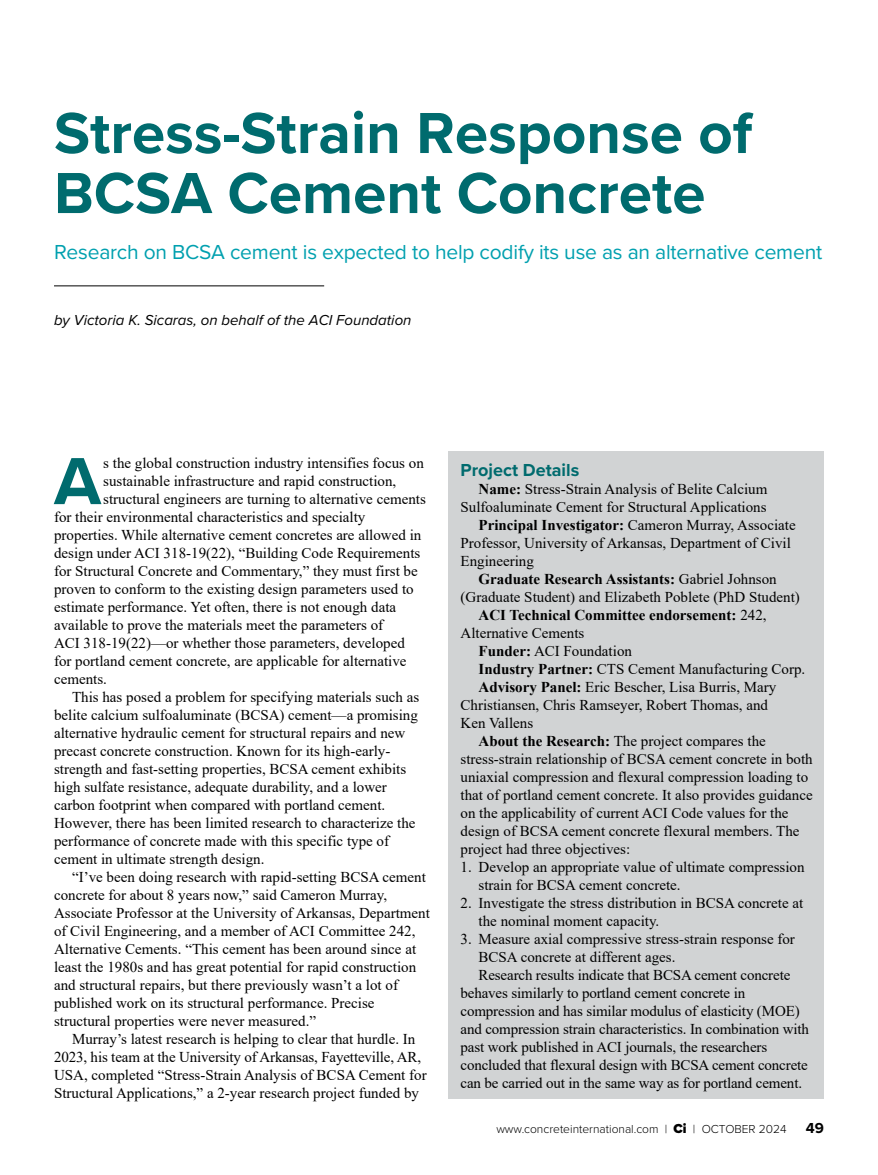
<style>
.page{position:relative;width:878px;height:1175px;background:#fff}
.page>*{position:absolute;margin:0;border:0;box-sizing:border-box;transform-origin:0 0}
.t1{font:700 69px "Proxima Nova";color:#006b6e}
.t2{font:700 60px/60px "Proxima Nova";color:#006b6e}
.t3{font:21px "Proxima Nova";letter-spacing:-.01em;color:#00a0af}
.t4{font:700 18px "Proxima Nova";color:#006b6e}
.t5{font:15px/18px "Times New Roman";color:#000}
.t6{font:700 15px "Times New Roman";color:#000}
.t7{font:italic 15px "Proxima Nova";color:#000}
.t8{font:700 15px "Proxima Nova";color:#000}
.t9{font:300 12px "Proxima Nova";color:#000}
.s1{font-weight:700}
.s2{font-weight:400}
.s3{font-weight:900;font-size:13.5px}
</style>
<div class="page">
<hr style="left:54px;top:286px;width:270px;height:1px;background:#000">
<div style="left:449px;top:451px;width:375px;height:647px;background:#d1d3d4"></div>
<h2 class="t2" style="left:54px;top:102px;width:699px">Stress-Strain Response of<br>BCSA Cement Concrete</h2>
<h3 class="t3" style="left:54px;top:236px;width:769px">Research on BCSA cement is expected to help codify its use as an alternative cement</h3>
<p class="t7" style="left:54px;top:309px;width:359px">by Victoria K. Sicaras, on behalf of the ACI Foundation</p>
<h1 class="t1" style="left:54px;top:429px;width:49px">A</h1>
<p class="t5" style="left:103px;top:453px;width:322px">s the global construction industry intensifies focus on</p>
<p class="t5" style="left:103px;top:471px;width:294px">sustainable infrastructure and rapid construction,</p>
<p class="t5" style="left:103px;top:489px;width:324px">structural engineers are turning to alternative cements</p>
<p class="t5" style="left:54px;top:507px;width:313px">for their environmental characteristics and specialty</p>
<p class="t5" style="left:54px;top:525px;width:369px">properties. While alternative cement concretes are allowed in</p>
<p class="t5" style="left:54px;top:543px;width:368px">design under ACI 318-19(22), “Building Code Requirements</p>
<p class="t5" style="left:54px;top:561px;width:365px">for Structural Concrete and Commentary,” they must first be</p>
<p class="t5" style="left:54px;top:579px;width:361px">proven to conform to the existing design parameters used to</p>
<p class="t5" style="left:54px;top:597px;width:344px">estimate performance. Yet often, there is not enough data</p>
<p class="t5" style="left:54px;top:615px;width:331px">available to prove the materials meet the parameters of</p>
<p class="t5" style="left:54px;top:633px;width:352px">ACI 318-19(22)—or whether those parameters, developed</p>
<p class="t5" style="left:54px;top:651px;width:354px">for portland cement concrete, are applicable for alternative</p>
<p class="t5" style="left:54px;top:669px;width:54px">cements.</p>
<p class="t5" style="left:72px;top:687px;width:349px">This has posed a problem for specifying materials such as</p>
<p class="t5" style="left:54px;top:705px;width:365px">belite calcium sulfoaluminate (BCSA) cement—a promising</p>
<p class="t5" style="left:54px;top:723px;width:353px">alternative hydraulic cement for structural repairs and new</p>
<p class="t5" style="left:54px;top:741px;width:338px">precast concrete construction. Known for its high-early-</p>
<p class="t5" style="left:54px;top:759px;width:354px">strength and fast-setting properties, BCSA cement exhibits</p>
<p class="t5" style="left:54px;top:777px;width:334px">high sulfate resistance, adequate durability, and a lower</p>
<p class="t5" style="left:54px;top:795px;width:333px">carbon footprint when compared with portland cement.</p>
<p class="t5" style="left:54px;top:813px;width:363px">However, there has been limited research to characterize the</p>
<p class="t5" style="left:54px;top:831px;width:336px">performance of concrete made with this specific type of</p>
<p class="t5" style="left:54px;top:849px;width:212px">cement in ultimate strength design.</p>
<p class="t5" style="left:72px;top:867px;width:355px">“I’ve been doing research with rapid-setting BCSA cement</p>
<p class="t5" style="left:54px;top:885px;width:334px">concrete for about 8 years now,” said Cameron Murray,</p>
<p class="t5" style="left:54px;top:903px;width:377px">Associate Professor at the University of Arkansas, Department</p>
<p class="t5" style="left:54px;top:921px;width:363px">of Civil Engineering, and a member of ACI Committee 242,</p>
<p class="t5" style="left:54px;top:939px;width:364px">Alternative Cements. “This cement has been around since at</p>
<p class="t5" style="left:54px;top:957px;width:364px">least the 1980s and has great potential for rapid construction</p>
<p class="t5" style="left:54px;top:975px;width:345px">and structural repairs, but there previously wasn’t a lot of</p>
<p class="t5" style="left:54px;top:993px;width:322px">published work on its structural performance. Precise</p>
<p class="t5" style="left:54px;top:1011px;width:263px">structural properties were never measured.”</p>
<p class="t5" style="left:72px;top:1029px;width:345px">Murray’s latest research is helping to clear that hurdle. In</p>
<p class="t5" style="left:54px;top:1047px;width:368px">2023, his team at the University of Arkansas, Fayetteville, AR,</p>
<p class="t5" style="left:54px;top:1065px;width:374px">USA, completed “Stress-Strain Analysis of BCSA Cement for</p>
<p class="t5" style="left:54px;top:1083px;width:366px">Structural Applications,” a 2-year research project funded by</p>
<p class="t4" style="left:460px;top:456px;width:120px">Project Details</p>
<p class="t5" style="left:478px;top:479px;width:290px"><span class="s1">Name:</span> Stress-Strain Analysis of Belite Calcium</p>
<p class="t5" style="left:460px;top:497px;width:307px">Sulfoaluminate Cement for Structural Applications</p>
<p class="t5" style="left:478px;top:515px;width:318px"><span class="s1">Principal Investigator:</span> Cameron Murray, Associate</p>
<p class="t5" style="left:460px;top:533px;width:332px">Professor, University of Arkansas, Department of Civil</p>
<p class="t5" style="left:460px;top:551px;width:75px">Engineering</p>
<p class="t6" style="left:478px;top:568px;width:300px">Graduate Research Assistants: <span class="s2">Gabriel Johnson</span></p>
<p class="t5" style="left:460px;top:587px;width:341px">(Graduate Student) and Elizabeth Poblete (PhD Student)</p>
<p class="t6" style="left:478px;top:604px;width:289px">ACI Technical Committee endorsement: <span class="s2">242,</span></p>
<p class="t5" style="left:460px;top:623px;width:125px">Alternative Cements</p>
<p class="t5" style="left:478px;top:641px;width:155px"><span class="s1">Funder:</span> ACI Foundation</p>
<p class="t5" style="left:478px;top:659px;width:328px"><span class="s1">Industry Partner:</span> CTS Cement Manufacturing Corp.</p>
<p class="t5" style="left:478px;top:677px;width:299px"><span class="s1">Advisory Panel:</span> Eric Bescher, Lisa Burris, Mary</p>
<p class="t5" style="left:460px;top:695px;width:309px">Christiansen, Chris Ramseyer, Robert Thomas, and</p>
<p class="t5" style="left:460px;top:713px;width:74px">Ken Vallens</p>
<p class="t5" style="left:478px;top:731px;width:289px"><span class="s1">About the Research:</span> The project compares the</p>
<p class="t5" style="left:460px;top:749px;width:354px">stress-strain relationship of BCSA cement concrete in both</p>
<p class="t5" style="left:460px;top:767px;width:349px">uniaxial compression and flexural compression loading to</p>
<p class="t5" style="left:460px;top:785px;width:354px">that of portland cement concrete. It also provides guidance</p>
<p class="t5" style="left:460px;top:803px;width:329px">on the applicability of current ACI Code values for the</p>
<p class="t5" style="left:460px;top:821px;width:340px">design of BCSA cement concrete flexural members. The</p>
<p class="t5" style="left:460px;top:839px;width:171px">project had three objectives:</p>
<p class="t5" style="left:478px;top:857px;width:327px;text-indent:-18px">1. Develop an appropriate value of ultimate compression strain for BCSA cement concrete.</p>
<p class="t5" style="left:478px;top:893px;width:326px;text-indent:-18px">2. Investigate the stress distribution in BCSA concrete at the nominal moment capacity.</p>
<p class="t5" style="left:460px;top:929px;width:336px">3. Measure axial compressive stress-strain response for</p>
<p class="t5" style="left:478px;top:947px;width:198px">BCSA concrete at different ages.</p>
<p class="t5" style="left:478px;top:965px;width:313px">Research results indicate that BCSA cement concrete</p>
<p class="t5" style="left:460px;top:983px;width:286px">behaves similarly to portland cement concrete in</p>
<p class="t5" style="left:460px;top:1001px;width:340px">compression and has similar modulus of elasticity (MOE)</p>
<p class="t5" style="left:460px;top:1019px;width:350px">and compression strain characteristics. In combination with</p>
<p class="t5" style="left:460px;top:1037px;width:308px">past work published in ACI journals, the researchers</p>
<p class="t5" style="left:460px;top:1055px;width:349px">concluded that flexural design with BCSA cement concrete</p>
<p class="t5" style="left:460px;top:1073px;width:343px">can be carried out in the same way as for portland cement.</p>
<p class="t9" style="left:496px;top:1119px;width:292px">www.concreteinternational.com | <span class="s3">Ci</span> | OCTOBER 2024</p>
<p class="t8" style="left:805px;top:1116px;width:20px">49</p>
</div>
